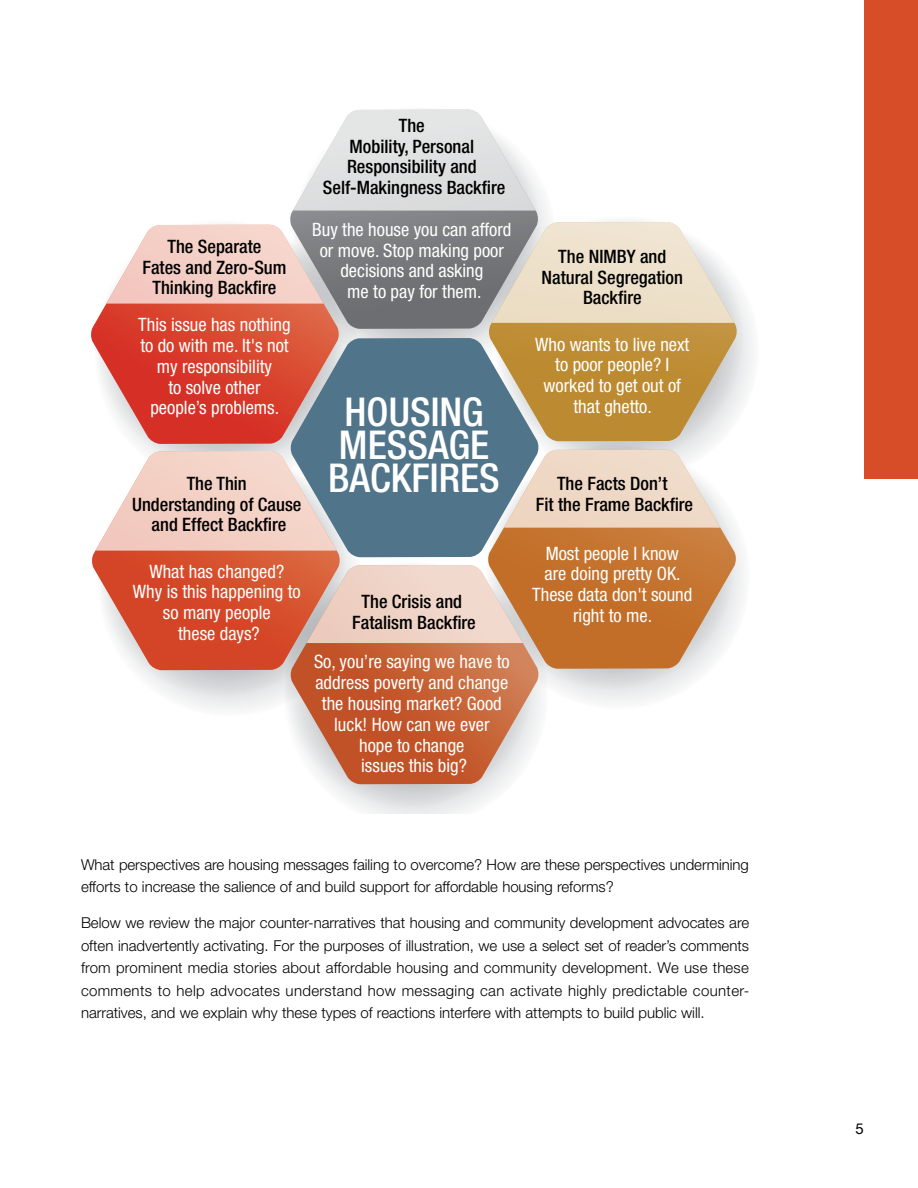
<style>
.page{position:relative;width:918px;height:1188px;background:#fff}
.page>*{position:absolute;margin:0;border:0;box-sizing:border-box;transform-origin:0 0}
.t1{font:500 condensed 39.75px/33.2px "Helvetica Neue LT Std";color:#fff;text-align:center}
.t2{font:condensed 18.45px/20.9px "Helvetica Neue LT Std";color:#fff;text-align:center}
.t3{font:500 condensed 18.45px/20.9px "Helvetica Neue LT Std";color:#000;text-align:center}
.Body{font:300 15px/22.5px "Helvetica Neue LT Std";letter-spacing:-.005em;color:#000}
.t4{font:15px "Helvetica Neue LT Std";color:#000}
</style>
<div class="page">
<div style="left:864px;top:0;width:54px;height:479px;background:#d74d28"></div>
<svg style="left:363px;top:709px;width:177px;height:105px"></svg>
<svg style="left:329px;top:784px;width:203px;height:24px"></svg>
<svg style="left:539px;top:537px;width:204px;height:172px"></svg>
<svg style="left:539px;top:669px;width:195px;height:20px"></svg>
<svg style="left:743px;top:304px;width:9px;height:92px"></svg>
<svg style="left:542px;top:221px;width:201px;height:229px"></svg>
<svg style="left:359px;top:109px;width:181px;height:229px"></svg>
<svg style="left:175px;top:557px;width:187px;height:154px"></svg>
<svg style="left:140px;top:448px;width:206px;height:248px"></svg>
<svg style="left:290px;top:110px;width:249px;height:219px;background:#7c7d80"></svg>
<svg style="left:91px;top:225px;width:248px;height:219px;background:#d95d4f"></svg>
<svg style="left:92px;top:551px;width:248px;height:119px;background:#d96145"></svg>
<svg style="left:488px;top:222px;width:249px;height:219px;background:#c29950"></svg>
<svg style="left:488px;top:506px;width:248px;height:163px;background:#c98247"></svg>
<svg style="left:290px;top:565px;width:249px;height:219px;background:#cc7855"></svg>
<svg style="left:290px;top:338px;width:249px;height:219px;background:#687a85"></svg>
<svg style="left:293px;top:110px;width:243px;height:101px"></svg>
<svg style="left:95px;top:451px;width:242px;height:100px;background:#e7cfc8"></svg>
<svg style="left:492px;top:222px;width:242px;height:101px;background:#e3dac9"></svg>
<svg style="left:306px;top:565px;width:217px;height:78px;background:#e8c7b7"></svg>
<svg style="left:504px;top:450px;width:216px;height:78px;background:#e4d4c7"></svg>
<svg style="left:106px;top:225px;width:218px;height:79px;background:#eed0c9"></svg>
<p class="t3" style="left:143px;top:236px;width:145px">The Separate<br>Fates and Zero-Sum<br>Thinking Backfire</p>
<p class="t2" style="left:138px;top:314px;width:154px">This issue has nothing to do with me. It's not my responsibility<br>to solve other people’s problems.</p>
<p class="t3" style="left:132px;top:473px;width:171px">The Thin<br>Understanding of Cause and Effect Backfire</p>
<p class="t2" style="left:133px;top:560px;width:169px">What has changed?<br>Why is this happening to so many people<br>these days?</p>
<p class="t3" style="left:323px;top:115px;width:184px">The<br>Mobility, Personal<br>Responsibility and<br>Self-Makingness Backfire</p>
<p class="t2" style="left:312px;top:219px;width:201px">Buy the house you can afford or move. Stop making poor decisions and asking<br>me to pay for them.</p>
<p class="t1" style="left:328px;top:395px;width:173px">HOUSING<br>MESSAGE<br>BACKFIRES</p>
<p class="t3" style="left:352px;top:591px;width:125px">The Crisis and<br>Fatalism Backfire</p>
<p class="t2" style="left:314px;top:651px;width:197px">So, you’re saying we have to address poverty and change the housing market? Good luck! How can we ever<br>hope to change<br>issues this big?</p>
<p class="t3" style="left:542px;top:246px;width:143px">The NIMBY and<br>Natural Segregation<br>Backfire</p>
<p class="t2" style="left:535px;top:333px;width:156px">Who wants to live next to poor people? I worked to get out of that ghetto.</p>
<p class="t3" style="left:536px;top:473px;width:159px">The Facts Don’t<br>Fit the Frame Backfire</p>
<p class="t2" style="left:532px;top:543px;width:162px">Most people I know<br>are doing pretty OK.<br>These data don't sound right to me.</p>
<p class="Body" style="left:81px;top:853px;width:669px">What perspectives are housing messages failing to overcome? How are these perspectives undermining efforts to increase the salience of and build support for affordable housing reforms?</p>
<p class="Body" style="left:81px;top:911px;width:670px;text-align:justify">Below we review the major counter-narratives that housing and community development advocates are often inadvertently activating. For the purposes of illustration, we use a select set of reader’s comments from prominent media stories about affordable housing and community development. We use these comments to help advocates understand how messaging can activate highly predictable counter&shy;narratives, and we explain why these types of reactions interfere with attempts to build public will.</p>
<p class="t4" style="left:856px;top:1120px;width:10px">5</p>
</div>
